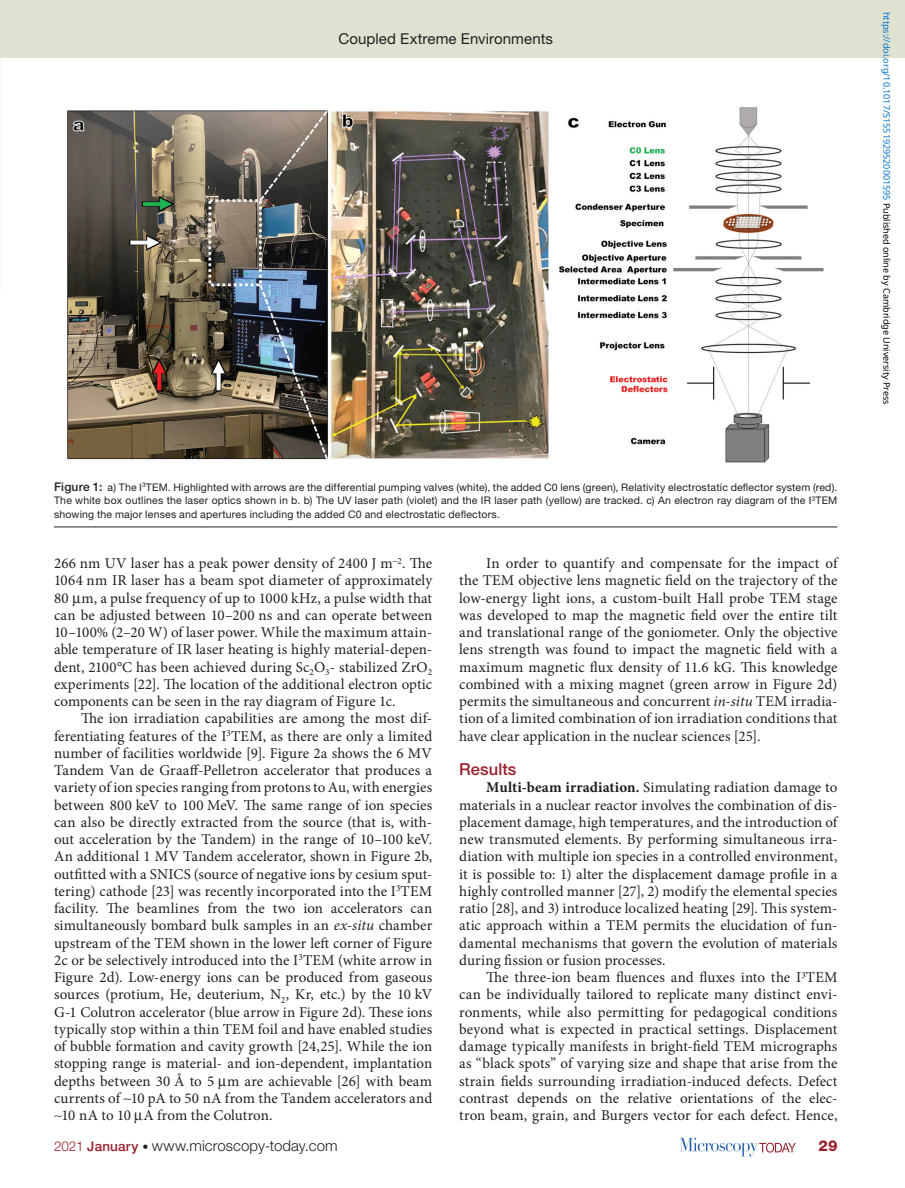
<style>
.page{position:relative;width:905px;height:1188px;background:#fff}
.page>*{position:absolute;margin:0;border:0;box-sizing:border-box;transform-origin:0 0}
.t1{font:500 16.5px "Helvetica Neue LT Std";letter-spacing:.005em;color:#98212a}
.t2{font:15px/17.2px "Minion Pro";color:#231f20;text-align:justify}
.t3{font:300 15px "Helvetica Neue LT Std";letter-spacing:.005em;color:#231f20}
.t4{font:15px "Helvetica Neue LT Std";letter-spacing:.005em;color:#231f20}
.t5{font:800 15px "Helvetica Neue LT Std";color:#98212a}
.t6{font:10.5px/13.5px "Helvetica Neue LT Std";letter-spacing:.02em;color:#231f20;text-align:justify}
.t7{font:9px "Noto Sans";color:#0172cf}
.s1{font-weight:500;font-size:12px}
.s2{font-style:italic}
.s3{font-weight:700}
.s4{font-size:13.5px;color:#98212a}
.s5{font-weight:500;font-size:13.5px;color:#98212a}
.s6{font-size:12px}
.s7{color:#000}
</style>
<div class="page">
<div style="left:0;top:0;width:904px;height:58px;background:#e0e2d1"></div>
<svg style="left:679px;top:1138px;width:116px;height:18px"></svg>
<hr style="left:54px;top:527px;width:783px;height:1px;background:#231f20">
<img style="left:68px;top:108px;width:756px;height:354px">
<p class="t4" style="left:338px;top:30px;width:216px">Coupled Extreme Environments</p>
<p class="t6" style="left:54px;top:480px;width:785px"><span class="s1">Figure 1:</span> a) The I<sup>3</sup>TEM. Highlighted with arrows are the differential pumping valves (white), the added C0 lens (green), Relativity electrostatic deflector system (red).<br>The white box outlines the laser optics shown in b. b) The UV laser path (violet) and the IR laser path (yellow) are tracked. c) An electron ray diagram of the I<sup>3</sup>TEM showing the major lenses and apertures including the added C0 and electrostatic deflectors.</p>
<p class="t2" style="left:54px;top:555px;width:380px">266 nm UV laser has a peak power density of 2400 J m−<sup>2</sup>. The 1064 nm IR laser has a beam spot diameter of approximately 80 m, a pulse frequency of up to 1000 kHz, a pulse width that can be adjusted between 10–200 ns and can operate between 10–100% (2–20 W) of laser power. While the maximum attain&shy;able temperature of IR laser heating is highly material-depen&shy;dent, 2100°C has been achieved during Sc<sub>2</sub>O<sub>3</sub>- stabilized ZrO<sub>2 </sub>experiments [22]. The location of the additional electron optic components can be seen in the ray diagram of Figure 1c.</p>
<p class="t2" style="left:54px;top:710px;width:380px;text-indent:27px">The ion irradiation capabilities are among the most dif&shy;ferentiating features of the I<sup>3</sup>TEM, as there are only a limited number of facilities worldwide [9]. Figure 2a shows the 6 MV Tandem Van de Graaff-Pelletron accelerator that produces a variety of ion species ranging from protons to Au, with energies between 800 keV to 100 MeV. The same range of ion species can also be directly extracted from the source (that is, with&shy;out acceleration by the Tandem) in the range of 10–100 keV.<br>An additional 1 MV Tandem accelerator, shown in Figure 2b, outfitted with a SNICS (source of negative ions by cesium sput&shy;tering) cathode [23] was recently incorporated into the I<sup>3</sup>TEM facility. The beamlines from the two ion accelerators can simultaneously bombard bulk samples in an <span class="s2">ex-situ</span> chamber upstream of the TEM shown in the lower left corner of Figure 2c or be selectively introduced into the I<sup>3</sup>TEM (white arrow in Figure 2d). Low-energy ions can be produced from gaseous sources (protium, He, deuterium, N<sub>2</sub>, Kr, etc.) by the 10 kV G-1 Colutron accelerator (blue arrow in Figure 2d). These ions typically stop within a thin TEM foil and have enabled studies of bubble formation and cavity growth [24,25]. While the ion stopping range is material- and ion-dependent, implantation depths between 30 Å to 5 m are achievable [26] with beam currents of ∼10 pA to 50 nA from the Tandem accelerators and ∼10 nA to 10 A from the Colutron.</p>
<p class="t2" style="left:459px;top:555px;width:380px;text-indent:27px">In order to quantify and compensate for the impact of the TEM objective lens magnetic field on the trajectory of the low-energy light ions, a custom-built Hall probe TEM stage was developed to map the magnetic field over the entire tilt and translational range of the goniometer. Only the objective lens strength was found to impact the magnetic field with a maximum magnetic flux density of 11.6 kG. This knowledge combined with a mixing magnet (green arrow in Figure 2d) permits the simultaneous and concurrent <span class="s2">in-situ</span> TEM irradia&shy;tion of a limited combination of ion irradiation conditions that have clear application in the nuclear sciences [25].</p>
<p class="t1" style="left:459px;top:760px;width:59px">Results</p>
<p class="t2" style="left:459px;top:779px;width:380px;text-indent:27px"><span class="s3">Multi-beam irradiation.</span> Simulating radiation damage to materials in a nuclear reactor involves the combination of dis&shy;placement damage, high temperatures, and the introduction of new transmuted elements. By performing simultaneous irra&shy;diation with multiple ion species in a controlled environment, it is possible to: 1) alter the displacement damage profile in a highly controlled manner [27], 2) modify the elemental species ratio [28], and 3) introduce localized heating [29]. This system&shy;atic approach within a TEM permits the elucidation of fun&shy;damental mechanisms that govern the evolution of materials during fission or fusion processes.</p>
<p class="t2" style="left:459px;top:969px;width:380px;text-indent:27px">The three-ion beam fluences and fluxes into the I<sup>3</sup>TEM can be individually tailored to replicate many distinct envi&shy;ronments, while also permitting for pedagogical conditions beyond what is expected in practical settings. Displacement damage typically manifests in bright-field TEM micrographs as “black spots” of varying size and shape that arise from the strain fields surrounding irradiation-induced defects. Defect contrast depends on the relative orientations of the elec&shy;tron beam, grain, and Burgers vector for each defect. Hence,</p>
<p class="t3" style="left:54px;top:1137px;width:285px"><span class="s4">2021</span> <span class="s5">January</span> <span class="s6">•</span> www.microscopy-today.com</p>
<p class="t5" style="left:818px;top:1137px;width:21px">29</p>
<p class="t7" style="left:893px;top:12px;width:394px;rotate:90deg">https://doi.org/10.1017/S1551929520001595 <span class="s7">Published online by Cambridge University Press</span></p>
</div>
